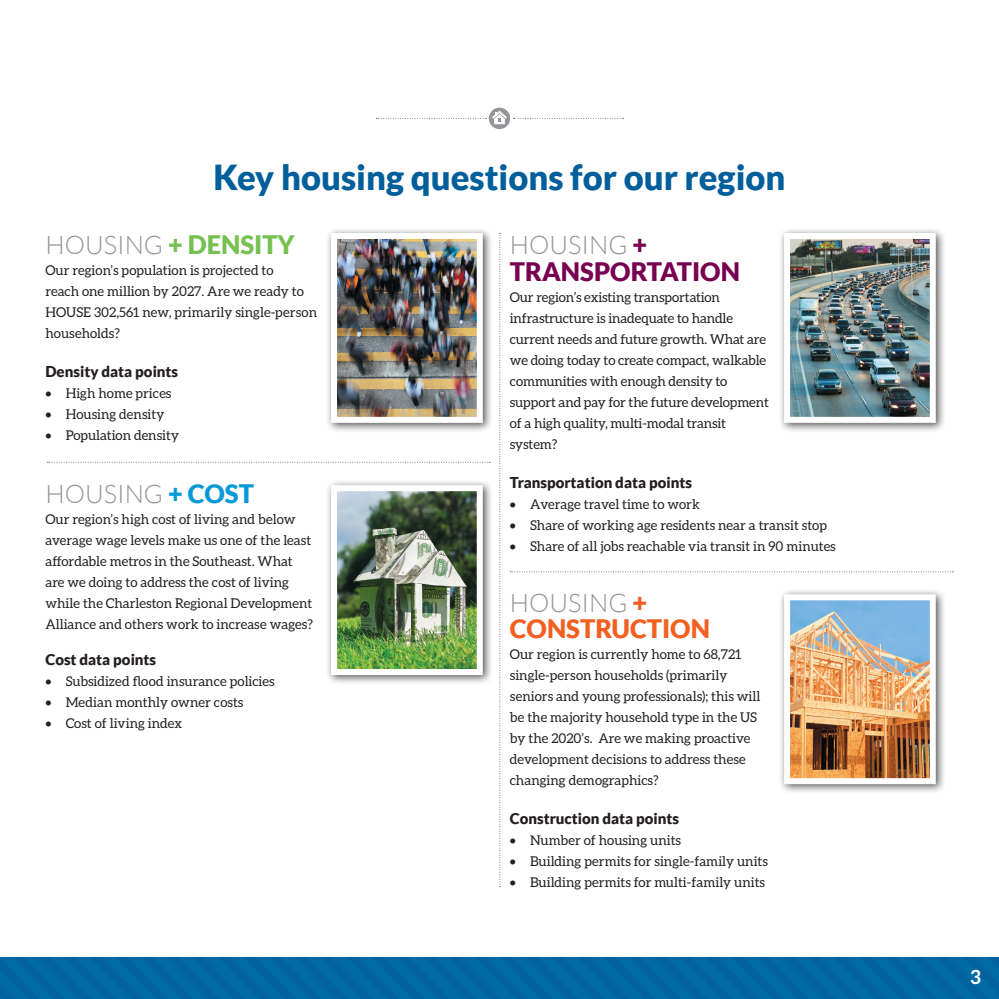
<style>
.page{position:relative;width:999px;height:999px;background:#fff}
.page>*{position:absolute;margin:0;border:0;box-sizing:border-box;transform-origin:0 0}
.t1{font:900 34.5px "Lato";color:#005f9b}
.t2{font:900 25.5px/27px "Lato";color:#770051}
.t3{font:900 25.5px/25.5px "Lato";color:#f26021}
.t4{font:900 25.5px "Lato";color:#76c151}
.t5{font:300 25.5px "Lato";color:#939598}
.t6{font:700 19.5px "Aleo";color:#fff}
.t7{font:900 15px "Lato";color:#231f20}
.t8{font:13.5px/21px "Aleo";color:#231f20}
.s1{font-weight:300;color:#939598}
.s2{font-weight:900;color:#0799d7}
</style>
<div class="page">
<hr style="left:0;top:957px;width:999px;height:2px;background:#76c151">
<div style="left:0;top:958px;width:999px;height:41px;background:#0069a3"></div>
<svg style="left:376px;top:118px;width:110px;height:1px"></svg>
<svg style="left:514px;top:118px;width:110px;height:1px"></svg>
<div style="left:489px;top:108px;width:21px;height:21px;background:#939598;border-radius:50%"></div>
<svg style="left:492px;top:111px;width:15px;height:13px"></svg>
<svg style="left:500px;top:233px;width:1px;height:654px"></svg>
<svg style="left:510px;top:571px;width:443px;height:1px"></svg>
<svg style="left:47px;top:462px;width:443px;height:1px"></svg>
<div style="left:778px;top:227px;width:168px;height:206px;background:#231f20;opacity:.75"></div>
<img style="left:791px;top:240px;width:138px;height:176px">
<div style="left:784px;top:233px;width:152px;height:190px;border:6px solid #fff"></div>
<div style="left:325px;top:479px;width:168px;height:207px;background:#231f20;opacity:.75"></div>
<img style="left:338px;top:492px;width:138px;height:176px">
<div style="left:331px;top:485px;width:152px;height:190px;border:6px solid #fff"></div>
<div style="left:778px;top:588px;width:168px;height:207px;background:#231f20;opacity:.75"></div>
<img style="left:791px;top:601px;width:138px;height:176px">
<div style="left:784px;top:594px;width:152px;height:190px;border:6px solid #fff"></div>
<div style="left:325px;top:227px;width:168px;height:206px;background:#231f20;opacity:.75"></div>
<img style="left:338px;top:240px;width:138px;height:176px">
<div style="left:331px;top:233px;width:152px;height:190px;border:6px solid #fff"></div>
<h1 class="t1" style="left:213px;top:157px;width:574px">Key housing questions for our region</h1>
<h2 class="t2" style="left:510px;top:230px;width:232px"><span class="s1">HOUSING</span> +<br>TRANSPORTATION</h2>
<p class="t8" style="left:510px;top:286px;width:261px">Our region’s existing transportation infrastructure is inadequate to handle current needs and future growth. What are we doing today to create compact, walkable communities with enough density to support and pay for the future development of a high quality, multi-modal transit system?</p>
<p class="t7" style="left:510px;top:473px;width:184px">Transportation data points</p>
<p class="t8" style="left:510px;top:493px;width:192px">• Average travel time to work</p>
<p class="t8" style="left:510px;top:514px;width:319px">• Share of working age residents near a transit stop</p>
<p class="t8" style="left:510px;top:535px;width:327px">• Share of all jobs reachable via transit in 90 minutes</p>
<h2 class="t4" style="left:45px;top:229px;width:251px"><span class="s1">HOUSING</span> + DENSITY</h2>
<p class="t8" style="left:45px;top:259px;width:273px">Our region’s population is projected to<br>reach one million by 2027. Are we ready to HOUSE 302,561 new, primarily single-person households?</p>
<p class="t7" style="left:45px;top:362px;width:134px">Density data points</p>
<p class="t8" style="left:45px;top:382px;width:128px">• High home prices</p>
<p class="t8" style="left:45px;top:403px;width:120px">• Housing density</p>
<p class="t8" style="left:45px;top:424px;width:135px">• Population density</p>
<h2 class="t5" style="left:45px;top:480px;width:210px">HOUSING <span class="s2">+ COST</span></h2>
<p class="t8" style="left:45px;top:508px;width:269px">Our region’s high cost of living and below average wage levels make us one of the least affordable metros in the Southeast. What are we doing to address the cost of living while the Charleston Regional Development Alliance and others work to increase wages?</p>
<p class="t7" style="left:45px;top:650px;width:112px">Cost data points</p>
<p class="t8" style="left:45px;top:670px;width:231px">• Subsidized flood insurance policies</p>
<p class="t8" style="left:45px;top:691px;width:199px">• Median monthly owner costs</p>
<p class="t8" style="left:45px;top:712px;width:138px">• Cost of living index</p>
<h2 class="t3" style="left:510px;top:589px;width:202px"><span class="s1">HOUSING</span> +<br>CONSTRUCTION</h2>
<p class="t8" style="left:510px;top:643px;width:252px">Our region is currently home to 68,721 single-person households (primarily seniors and young professionals); this will be the majority household type in the US by the 2020’s. Are we making proactive development decisions to address these changing demographics?</p>
<p class="t7" style="left:510px;top:809px;width:171px">Construction data points</p>
<p class="t8" style="left:510px;top:829px;width:173px">• Number of housing units</p>
<p class="t8" style="left:510px;top:850px;width:260px">• Building permits for single-family units</p>
<p class="t8" style="left:510px;top:871px;width:257px">• Building permits for multi-family units</p>
<h3 class="t6" style="left:971px;top:965px;width:12px">3</h3>
</div>
